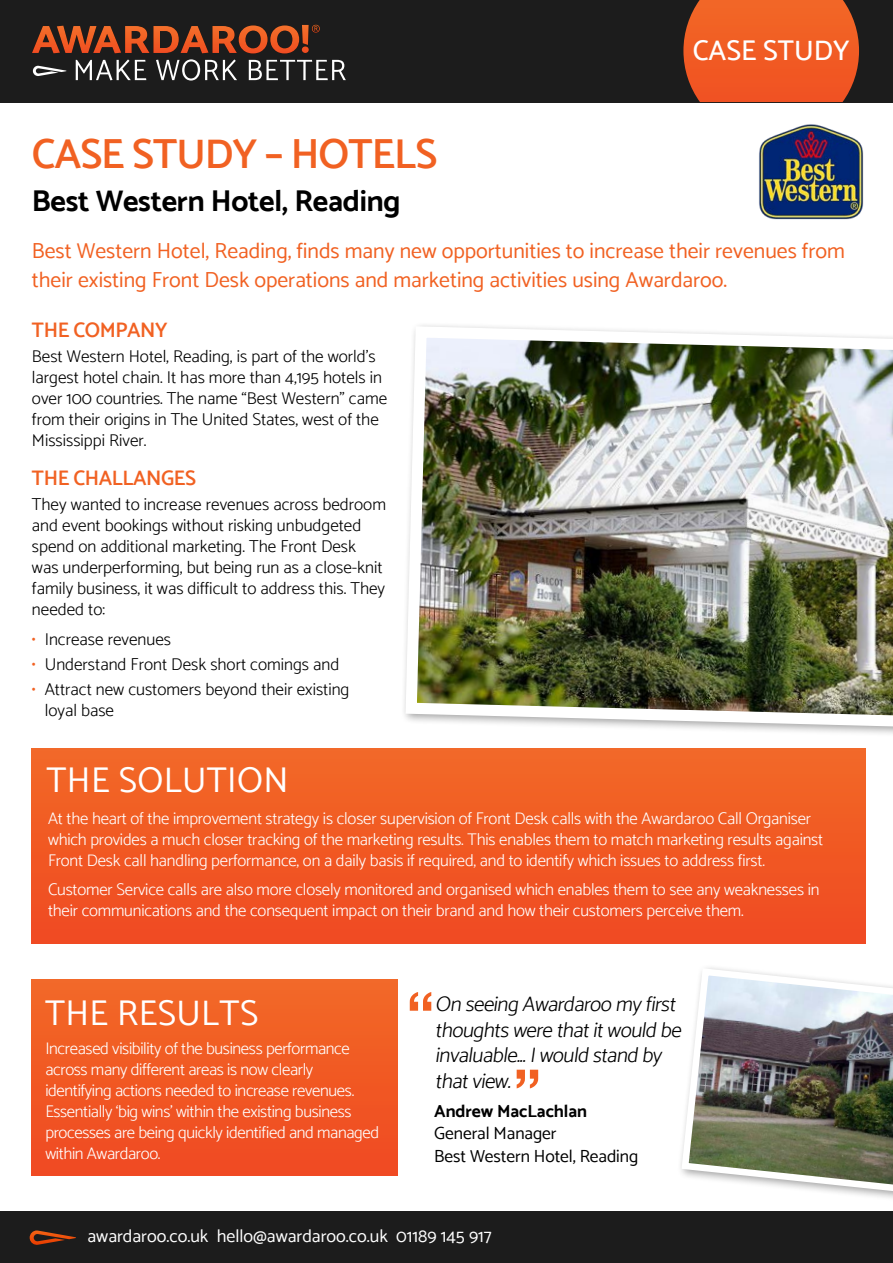
<style>
.page{position:relative;width:893px;height:1263px;background:#fff}
.page>*{position:absolute;margin:0;border:0;box-sizing:border-box;transform-origin:0 0}
.t1{font:600 42px "Catamaran";letter-spacing:-.025em;color:#f16122}
.t2{font:35.7px "Catamaran";letter-spacing:.01em;color:#fff}
.t3{font:700 30px "Catamaran";letter-spacing:-.01em;color:#000}
.t4{font:500 28.5px "Catamaran";color:#fff}
.t5{font:21.75px/28.5px "Catamaran";color:#f16122}
.t6{font:300 21px/25.5px "Catamaran";color:#000}
.t7{font:600 21px "Catamaran";letter-spacing:-.02em;color:#f16122}
.t8{font:18px "Catamaran";color:#fff}
.t9{font:17.55px/22.5px "Catamaran";letter-spacing:-.005em;color:#000}
.t10{font:700 17.55px "Catamaran";letter-spacing:-.005em;color:#000}
.t11{font:300 17.25px/21px "Catamaran";color:#000}
.t12{font:300 16.8px/21px "Catamaran";letter-spacing:-.01em;color:#fff}
.s1{color:#f16122}
</style>
<div class="page">
<div style="left:31px;top:979px;width:367px;height:196px;background:linear-gradient(to bottom,#f26927,#f04922)"></div>
<div style="left:32px;top:748px;width:833px;height:196px;background:linear-gradient(to bottom,#f26927,#f04922)"></div>
<img style="left:404px;top:325px;width:489px;height:408px">
<img style="left:759px;top:124px;width:105px;height:96px">
<svg style="left:517px;top:1070px;width:21px;height:18px"></svg>
<svg style="left:410px;top:992px;width:21px;height:19px"></svg>
<img style="left:680px;top:967px;width:213px;height:231px">
<div style="left:0;top:1212px;width:893px;height:51px;background:#1c1c1c"></div>
<div style="left:0;top:0;width:893px;height:102px;background:#1c1c1c"></div>
<svg style="left:683px;top:0;width:176px;height:102px;background:#e35823"></svg>
<svg style="left:32px;top:25px;width:314px;height:56px"></svg>
<img style="left:30px;top:1230px;width:46px;height:15px">
<h1 class="t1" style="left:32px;top:129px;width:407px">CASE STUDY – HOTELS</h1>
<h3 class="t3" style="left:32px;top:183px;width:370px">Best Western Hotel, Reading</h3>
<h3 class="t4" style="left:693px;top:33px;width:159px">CASE STUDY</h3>
<p class="t5" style="left:32px;top:236px;width:814px">Best Western Hotel, Reading, finds many new opportunities to increase their revenues from their existing Front Desk operations and marketing activities using Awardaroo.</p>
<p class="t7" style="left:32px;top:318px;width:137px">THE COMPANY</p>
<p class="t11" style="left:32px;top:346px;width:357px">Best Western Hotel, Reading, is part of the world’s largest hotel chain. It has more than 4,195 hotels in over 100 countries. The name “Best Western” came from their origins in The United States, west of the Mississippi River.</p>
<p class="t7" style="left:32px;top:465px;width:166px">THE CHALLANGES</p>
<p class="t11" style="left:32px;top:494px;width:356px">They wanted to increase revenues across bedroom and event bookings without risking unbudgeted spend on additional marketing. The Front Desk was underperforming, but being run as a close-knit family business, it was difficult to address this. They needed to:</p>
<p class="t11" style="left:32px;top:628px;width:141px"><span class="s1">•</span> Increase revenues</p>
<p class="t11" style="left:32px;top:653px;width:309px"><span class="s1">•</span> Understand Front Desk short comings and</p>
<p class="t11" style="left:45px;top:679px;width:306px;text-indent:-13px"><span class="s1">•</span> Attract new customers beyond their existing loyal base</p>
<h2 class="t2" style="left:46px;top:759px;width:243px">THE SOLUTION</h2>
<p class="t12" style="left:48px;top:808px;width:777px">At the heart of the improvement strategy is closer supervision of Front Desk calls with the Awardaroo Call Organiser which provides a much closer tracking of the marketing results. This enables them to match marketing results against<br>Front Desk call handling performance, on a daily basis if required, and to identify which issues to address first.</p>
<p class="t12" style="left:48px;top:879px;width:773px">Customer Service calls are also more closely monitored and organised which enables them to see any weaknesses in their communications and the consequent impact on their brand and how their customers perceive them.</p>
<h2 class="t2" style="left:45px;top:992px;width:215px">THE RESULTS</h2>
<p class="t12" style="left:45px;top:1038px;width:335px">Increased visibility of the business performance across many different areas is now clearly identifying actions needed to increase revenues.<br>Essentially ‘big wins’ within the existing business processes are being quickly identified and managed within Awardaroo.</p>
<p class="t6" style="left:435px;top:991px;width:252px">On seeing Awardaroo myfirst thoughtswerethatitwould be invaluable...Iwould stand by thatview.</p>
<p class="t10" style="left:434px;top:1100px;width:154px">Andrew MacLachlan</p>
<p class="t9" style="left:434px;top:1122px;width:205px">General Manager<br>Best Western Hotel, Reading</p>
<p class="t8" style="left:87px;top:1225px;width:406px">awardaroo.co.uk hello@awardaroo.co.uk 01189 145 917</p>
</div>
